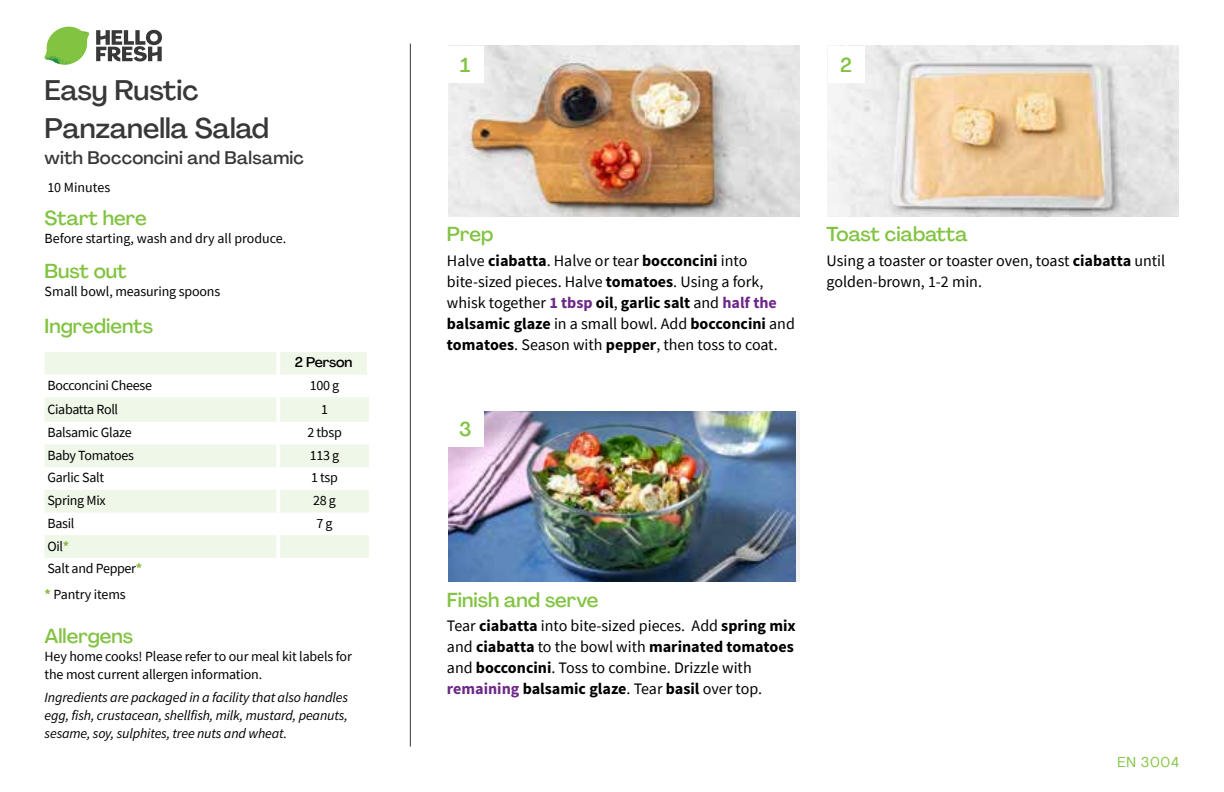
<style>
.page{position:relative;width:1224px;height:792px;background:#fff}
.page>*{position:absolute;margin:0;border:0;box-sizing:border-box;transform-origin:0 0}
.t1{font:500 28px/38px "Agrandir";color:#383839}
.t2{font:500 20px "Agrandir";color:#82c341}
.t3{font:500 18px "Agrandir";letter-spacing:.015em;color:#383839}
.t4{font:16px/21px "Source Sans Pro";color:#000}
.t5{font:14px/22.6px "Source Sans Pro";letter-spacing:-.015em;color:#000}
.t6{font:italic 14px/18px "Source Sans Pro";letter-spacing:-.01em;color:#000;text-align:justify}
.t7{font:500 14px "Agrandir";letter-spacing:-.01em;color:#000}
.t8{font:14px "Agrandir";letter-spacing:.05em;color:#82c341}
.s1{font-weight:700;color:#8cba42}
.s2{font-weight:700}
.s3{font-weight:700;color:#6c2888}
</style>
<div class="page">
<svg style="left:96px;top:29px;width:66px;height:33px"></svg>
<svg style="left:48px;top:27px;width:39px;height:25px"></svg>
<img style="left:69px;top:27px;width:20px;height:17px">
<img style="left:47px;top:41px;width:38px;height:7px">
<img style="left:44px;top:44px;width:40px;height:21px">
<img style="left:68px;top:48px;width:17px;height:17px">
<hr style="left:410px;top:44px;width:1px;height:703px;background:#383839">
<svg style="left:45px;top:352px;width:324px;height:206px;fill:#eff7e8"></svg>
<hr style="left:276px;top:352px;width:4px;height:23px;background:#fff">
<hr style="left:367px;top:352px;width:4px;height:23px;background:#fff">
<hr style="left:276px;top:375px;width:4px;height:22px;background:#fff">
<hr style="left:276px;top:397px;width:4px;height:25px;background:#fff">
<hr style="left:276px;top:422px;width:4px;height:22px;background:#fff">
<hr style="left:276px;top:444px;width:4px;height:23px;background:#fff">
<hr style="left:276px;top:467px;width:4px;height:23px;background:#fff">
<hr style="left:276px;top:490px;width:4px;height:23px;background:#fff">
<hr style="left:276px;top:513px;width:4px;height:22px;background:#fff">
<hr style="left:276px;top:535px;width:4px;height:23px;background:#fff">
<img style="left:448px;top:46px;width:351px;height:170px">
<img style="left:448px;top:411px;width:347px;height:171px">
<img style="left:828px;top:46px;width:351px;height:170px">
<div style="left:447px;top:46px;width:37px;height:36px;background:#fff"></div>
<div style="left:447px;top:411px;width:37px;height:36px;background:#fff"></div>
<div style="left:828px;top:46px;width:36px;height:36px;background:#fff"></div>
<h1 class="t1" style="left:45px;top:71px;width:226px">Easy Rustic<br>Panzanella Salad</h1>
<p class="t3" style="left:45px;top:147px;width:261px">with Bocconcini and Balsamic</p>
<p class="t5" style="left:47px;top:176px;width:64px">10 Minutes</p>
<p class="t2" style="left:45px;top:206px;width:104px">Start here</p>
<p class="t5" style="left:45px;top:227px;width:243px">Before starting, wash and dry all produce.</p>
<p class="t2" style="left:45px;top:258px;width:84px">Bust out</p>
<p class="t5" style="left:45px;top:280px;width:177px">Small bowl, measuring spoons</p>
<p class="t2" style="left:45px;top:313px;width:110px">Ingredients</p>
<p class="t7" style="left:295px;top:354px;width:59px">2 Person</p>
<p class="t5" style="left:47px;top:374px;width:106px">Bocconcini Cheese</p>
<p class="t5" style="left:310px;top:374px;width:31px">100 g</p>
<p class="t5" style="left:47px;top:397px;width:72px">Ciabatta Roll</p>
<p class="t5" style="left:321px;top:397px;width:8px">1</p>
<p class="t5" style="left:47px;top:421px;width:86px">Balsamic Glaze</p>
<p class="t5" style="left:307px;top:421px;width:36px">2 tbsp</p>
<p class="t5" style="left:47px;top:444px;width:88px">Baby Tomatoes</p>
<p class="t5" style="left:310px;top:444px;width:31px">113 g</p>
<p class="t5" style="left:47px;top:466px;width:58px">Garlic Salt</p>
<p class="t5" style="left:311px;top:466px;width:28px">1 tsp</p>
<p class="t5" style="left:47px;top:489px;width:60px">Spring Mix</p>
<p class="t5" style="left:313px;top:489px;width:24px">28 g</p>
<p class="t5" style="left:47px;top:512px;width:29px">Basil</p>
<p class="t5" style="left:316px;top:512px;width:18px">7 g</p>
<p class="t5" style="left:47px;top:535px;width:96px">Oil<span class="s1">*<br></span>Salt and Pepper<span class="s1">*</span></p>
<p class="t5" style="left:45px;top:583px;width:83px"><span class="s1">*</span> Pantry items</p>
<p class="t2" style="left:45px;top:624px;width:90px">Allergens</p>
<p class="t5" style="left:45px;top:647px;width:309px;line-height:18px">Hey home cooks! Please refer to our meal kit labels for the most current allergen information.</p>
<p class="t6" style="left:45px;top:689px;width:305px">Ingredients are packaged in a facility that also handles egg, fish, crustacean, shellfish, milk, mustard, peanuts, sesame, soy, sulphites, tree nuts and wheat.</p>
<p class="t2" style="left:460px;top:52px;width:12px">1</p>
<p class="t2" style="left:840px;top:52px;width:13px">2</p>
<p class="t2" style="left:447px;top:222px;width:48px">Prep</p>
<p class="t4" style="left:447px;top:250px;width:349px">Halve <span class="s2">ciabatta</span>. Halve or tear <span class="s2">bocconcini</span> into bite-sized pieces. Halve <span class="s2">tomatoes</span>. Using a fork, whisk together <span class="s3">1 tbsp</span> <span class="s2">oil</span>, <span class="s2">garlic salt</span> and <span class="s3">half the </span><span class="s2">balsamic glaze</span> in a small bowl. Add <span class="s2">bocconcini</span> and <span class="s2">tomatoes</span>. Season with <span class="s2">pepper</span>, then toss to coat.</p>
<p class="t2" style="left:459px;top:417px;width:14px">3</p>
<p class="t2" style="left:827px;top:222px;width:143px">Toast ciabatta</p>
<p class="t4" style="left:827px;top:250px;width:340px">Using a toaster or toaster oven, toast <span class="s2">ciabatta</span> until golden-brown, 1-2 min.</p>
<p class="t2" style="left:447px;top:587px;width:153px">Finish and serve</p>
<p class="t4" style="left:447px;top:615px;width:350px">Tear <span class="s2">ciabatta</span> into bite-sized pieces. Add <span class="s2">spring mix </span>and <span class="s2">ciabatta</span> to the bowl with <span class="s2">marinated tomatoes </span>and <span class="s2">bocconcini</span>. Toss to combine. Drizzle with <span class="s3">remaining</span> <span class="s2">balsamic glaze</span>. Tear <span class="s2">basil</span> over top.</p>
<p class="t8" style="left:1118px;top:753px;width:63px">EN 3004</p>
</div>
